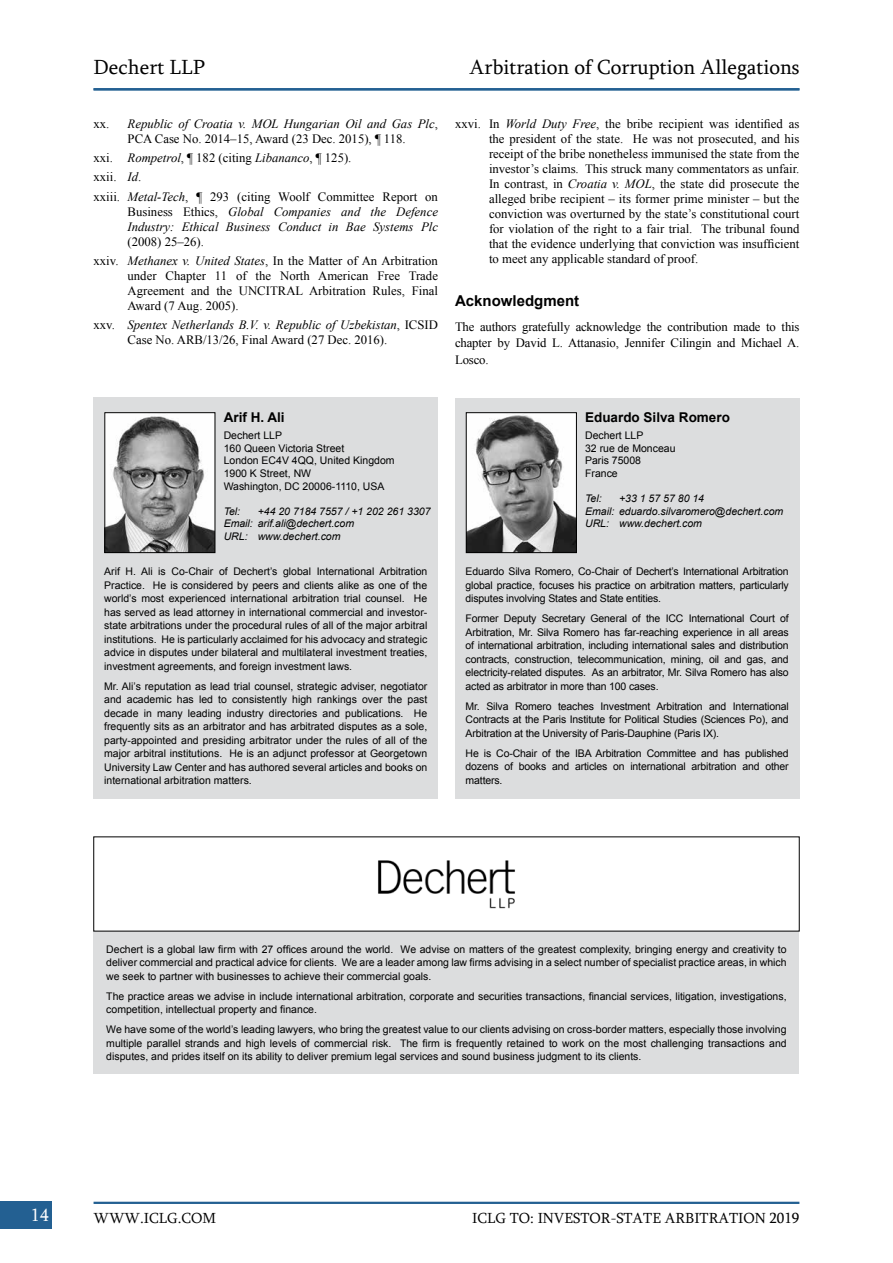
<style>
.page{position:relative;width:893px;height:1263px;background:#fff}
.page>*{position:absolute;margin:0;border:0;box-sizing:border-box;transform-origin:0 0}
.t1{font:21px "Sylfaen";color:#000}
.t2{font:18px "Sylfaen";color:#fff}
.t3{font:15px "Sylfaen";color:#000}
.t4{font:700 15px "Arial";color:#000}
.t5{font:700 13.5px "Arial";color:#000}
.t6{font:12.75px/15px "Times New Roman";color:#000;text-align:justify}
.t7{font:italic 12.75px/15px "Times New Roman";color:#000}
.t8{font:10.5px/13.5px "Arial";color:#000;text-align:justify}
.t9{font:italic 10.5px/12.6px "Arial";color:#000}
.s1{font-style:italic}
.s2{font-style:normal}
</style>
<div class="page">
<div style="left:0;top:1201px;width:52px;height:28px;background:#236092"></div>
<hr style="left:94px;top:1202px;width:705px;height:2px;background:#236092">
<hr style="left:94px;top:88px;width:705px;height:2px;background:#236092">
<div style="left:94px;top:931px;width:705px;height:143px;background:#dcddde"></div>
<img style="left:378px;top:860px;width:137px;height:49px">
<div style="left:94px;top:398px;width:344px;height:401px;background:#dcddde"></div>
<img style="left:107px;top:414px;width:106px;height:137px">
<div style="left:105px;top:412px;width:110px;height:141px;border:1px solid #000"></div>
<div style="left:455px;top:398px;width:344px;height:400px;background:#dcddde"></div>
<img style="left:468px;top:414px;width:107px;height:137px">
<div style="left:466px;top:412px;width:111px;height:141px;border:1px solid #000"></div>
<h1 class="t1" style="left:94px;top:53px;width:113px">Dechert LLP</h1>
<h1 class="t1" style="left:470px;top:53px;width:331px">Arbitration of Corruption Allegations</h1>
<p class="t6" style="left:94px;top:116px;width:346px;text-align:center">xx. <span class="s1">Republic of Croatia v. MOL Hungarian Oil and Gas Plc</span>,<br>PCA Case No. 2014–15, Award (23 Dec. 2015), ¶ 118.</p>
<p class="t6" style="left:94px;top:148px;width:346px;line-height:19.2px;text-align:left">xxi. <span class="s1">Rompetrol</span>, ¶ 182 (citing <span class="s1">Libananco</span>, ¶ 125).<br>xxii. <span class="s1">Id</span>.<br>xxiii. <span class="s1">Metal-Tech</span>, ¶ 293 (citing Woolf Committee Report on</p>
<p class="t7" style="left:128px;top:204px;width:312px"><span class="s2">Business Ethics,</span> Global Companies and the Defence<br>Industry: Ethical Business Conduct in Bae Systems Plc</p>
<p class="t6" style="left:94px;top:232px;width:346px;line-height:19.2px;text-indent:34px">(2008) 25–26).<br>xxiv. <span class="s1">Methanex v. United States</span>, In the Matter of An Arbitration</p>
<p class="t6" style="left:128px;top:268px;width:312px">under Chapter 11 of the North American Free Trade Agreement and the UNCITRAL Arbitration Rules, Final Award (7 Aug. 2005).</p>
<p class="t6" style="left:128px;top:317px;width:312px;text-indent:-34px">xxv. <span class="s1">Spentex Netherlands B.V. v. Republic of Uzbekistan</span>, ICSID<br>Case No. ARB/13/26, Final Award (27 Dec. 2016).</p>
<p class="t6" style="left:489px;top:116px;width:312px;text-indent:-34px">xxvi. In <span class="s1">World Duty Free</span>, the bribe recipient was identified as the president of the state. He was not prosecuted, and his receipt of the bribe nonetheless immunised the state from the investor’s claims. This struck many commentators as unfair.<br>In contrast, in <span class="s1">Croatia v. MOL</span>, the state did prosecute the alleged bribe recipient – its former prime minister – but the conviction was overturned by the state’s constitutional court for violation of the right to a fair trial. The tribunal found that the evidence underlying that conviction was insufficient to meet any applicable standard of proof.</p>
<h3 class="t4" style="left:455px;top:291px;width:126px">Acknowledgment</h3>
<p class="t6" style="left:455px;top:318px;width:346px;line-height:16.5px">The authors gratefully acknowledge the contribution made to this chapter by David L. Attanasio, Jennifer Cilingin and Michael A.<br>Losco.</p>
<p class="t5" style="left:224px;top:409px;width:63px">Arif H. Ali</p>
<p class="t8" style="left:224px;top:429px;width:173px;line-height:12.6px;text-align:left">Dechert LLP<br>160 Queen Victoria Street<br>London EC4V 4QQ, United Kingdom<br>1900 K Street, NW<br>Washington, DC 20006-1110, USA</p>
<p class="t9" style="left:224px;top:505px;width:18px">Tel:</p>
<p class="t9" style="left:224px;top:505px;width:208px;text-indent:34px">+44 20 7184 7557 / +1 202 261 3307<br>Email: arif.ali@dechert.com<br>URL: www.dechert.com</p>
<p class="t8" style="left:104px;top:565px;width:325px">Arif H. Ali is Co-Chair of Dechert’s global International Arbitration Practice. He is considered by peers and clients alike as one of the world’s most experienced international arbitration trial counsel. He has served as lead attorney in international commercial and investor&shy;state arbitrations under the procedural rules of all of the major arbitral institutions. He is particularly acclaimed for his advocacy and strategic advice in disputes under bilateral and multilateral investment treaties, investment agreements, and foreign investment laws.</p>
<p class="t8" style="left:104px;top:679px;width:325px">Mr. Ali’s reputation as lead trial counsel, strategic adviser, negotiator and academic has led to consistently high rankings over the past decade in many leading industry directories and publications. He frequently sits as an arbitrator and has arbitrated disputes as a sole, party-appointed and presiding arbitrator under the rules of all of the major arbitral institutions. He is an adjunct professor at Georgetown University Law Center and has authored several articles and books on international arbitration matters.</p>
<p class="t5" style="left:585px;top:409px;width:146px">Eduardo Silva Romero</p>
<p class="t8" style="left:585px;top:429px;width:92px;line-height:12.6px;text-align:left">Dechert LLP<br>32 rue de Monceau<br>Paris 75008<br>France</p>
<p class="t9" style="left:585px;top:492px;width:18px">Tel:</p>
<p class="t9" style="left:585px;top:492px;width:200px;text-indent:34px">+33 1 57 57 80 14<br>Email: eduardo.silvaromero@dechert.com<br>URL: www.dechert.com</p>
<p class="t8" style="left:466px;top:565px;width:325px">Eduardo Silva Romero, Co-Chair of Dechert’s International Arbitration global practice, focuses his practice on arbitration matters, particularly disputes involving States and State entities.</p>
<p class="t8" style="left:466px;top:612px;width:325px">Former Deputy Secretary General of the ICC International Court of Arbitration, Mr. Silva Romero has far-reaching experience in all areas of international arbitration, including international sales and distribution contracts, construction, telecommunication, mining, oil and gas, and electricity-related disputes. As an arbitrator, Mr. Silva Romero has also acted as arbitrator in more than 100 cases.</p>
<p class="t8" style="left:466px;top:699px;width:325px">Mr. Silva Romero teaches Investment Arbitration and International Contracts at the Paris Institute for Political Studies (Sciences Po), and Arbitration at the University of Paris-Dauphine (Paris IX).</p>
<p class="t8" style="left:466px;top:746px;width:325px">He is Co-Chair of the IBA Arbitration Committee and has published dozens of books and articles on international arbitration and other matters.</p>
<p class="t8" style="left:106px;top:942px;width:682px">Dechert is a global law firm with 27 offices around the world. We advise on matters of the greatest complexity, bringing energy and creativity to deliver commercial and practical advice for clients. We are a leader among law firms advising in a select number of specialist practice areas, in which we seek to partner with businesses to achieve their commercial goals.</p>
<p class="t8" style="left:106px;top:989px;width:682px">The practice areas we advise in include international arbitration, corporate and securities transactions, financial services, litigation, investigations, competition, intellectual property and finance.</p>
<p class="t8" style="left:106px;top:1023px;width:682px">We have some of the world’s leading lawyers, who bring the greatest value to our clients advising on cross-border matters, especially those involving multiple parallel strands and high levels of commercial risk. The firm is frequently retained to work on the most challenging transactions and disputes, and prides itself on its ability to deliver premium legal services and sound business judgment to its clients.</p>
<h2 class="t2" style="left:31px;top:1202px;width:20px">14</h2>
<h3 class="t3" style="left:94px;top:1208px;width:124px">WWW.ICLG.COM</h3>
<h3 class="t3" style="left:472px;top:1208px;width:329px">ICLG TO: INVESTOR-STATE ARBITRATION 2019</h3>
</div>
